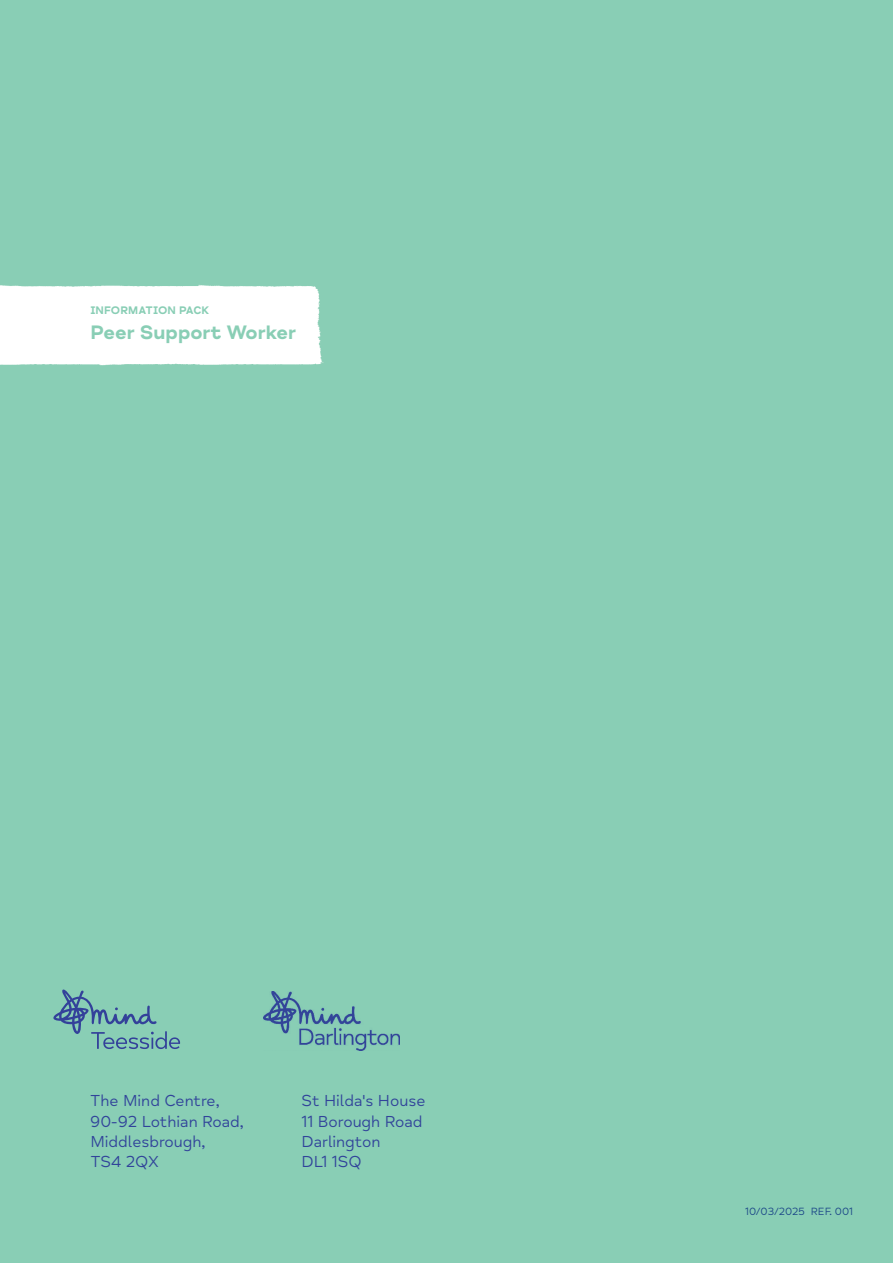
<style>
.page{position:relative;width:893px;height:1263px;background:#89ceb5}
.page>*{position:absolute;margin:0;border:0;box-sizing:border-box;transform-origin:0 0}
.t1{font:700 19.95px "Mind Meridian";color:#89ceb5}
.t2{font:16.2px/20.1px "Mind Meridian";color:#31439a}
.t3{font:700 11.25px "Mind Meridian";letter-spacing:.01em;color:#89ceb5}
.t4{font:10.65px "Mind Meridian";color:#1c4788}
</style>
<div class="page">
<svg style="left:53px;top:989px;width:127px;height:60px"></svg>
<div style="left:0;top:285px;width:324px;height:81px;background:#fff"></div>
<img style="left:264px;top:992px;width:136px;height:59px">
<p class="t3" style="left:90px;top:306px;width:121px">INFORMATION PACK</p>
<p class="t1" style="left:90px;top:325px;width:207px">Peer Support Worker</p>
<p class="t2" style="left:90px;top:1093px;width:155px">The Mind Centre,<br>90-92 Lothian Road,<br>Middlesbrough,<br>TS4 2QX</p>
<p class="t2" style="left:301px;top:1093px;width:126px">St Hilda's House<br>11 Borough Road<br>Darlington<br>DL1 1SQ</p>
<p class="t4" style="left:745px;top:1208px;width:110px">10/03/2025 REf. 001</p>
</div>
